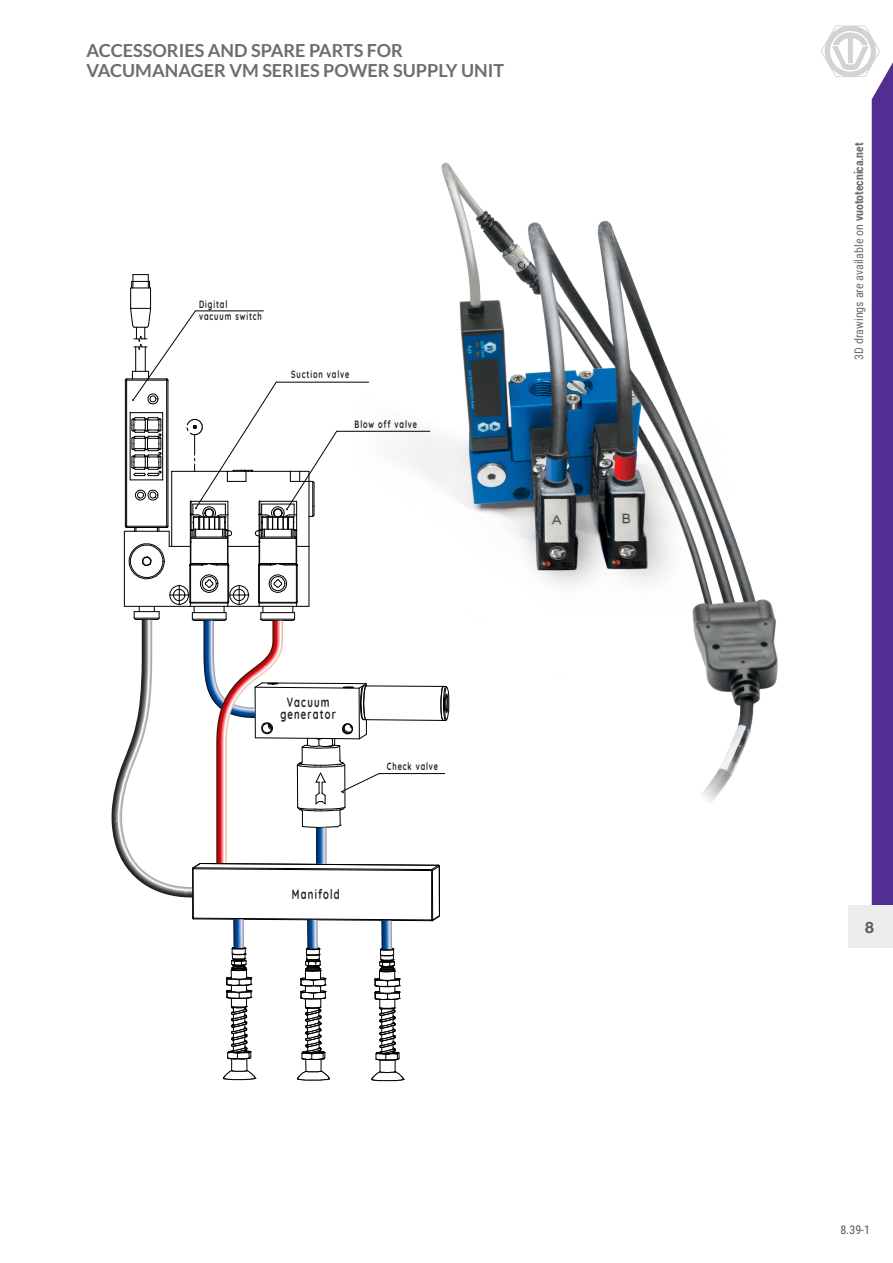
<style>
.page{position:relative;width:893px;height:1263px;background:#fff}
.page>*{position:absolute;margin:0;border:0;box-sizing:border-box;transform-origin:0 0}
.Titolo_prodotto{font:700 18px "Lato";color:#6c6d70}
.t1{font:700 15.75px "Helvetica Neue LT Std";color:#57585a}
.t2{font:700 13.5px/12px "Quicksand";letter-spacing:.125em;color:#231f20;text-align:center;scale:.7 1}
.t3{font:12px "Roboto Condensed";color:#6c6d70}
.t4{font:12px "Roboto Condensed";color:#57585a}
.t5{font:700 10.5px/12px "Quicksand";letter-spacing:.125em;color:#231f20;scale:.7 1}
.s1{font-weight:700}
</style>
<div class="page">
<div style="left:848px;top:905px;width:45px;height:42px;background:#ececee"></div>
<svg style="left:821px;top:25px;width:72px;height:880px"></svg>
<svg style="left:112px;top:274px;width:328px;height:807px"></svg>
<img style="left:189px;top:143px;width:655px;height:694px">
<div style="left:576px;top:727px;width:204px;height:204px;background:#fff;border-radius:50%"></div>
<p class="Titolo_prodotto" style="left:87px;top:40px;width:318px">ACCESSORIES AND SPARE PARTS FOR</p>
<p class="Titolo_prodotto" style="left:87px;top:60px;width:419px">VACUMANAGER VM SERIES POWER SUPPLY UNIT</p>
<p class="t5" style="left:199px;top:298px;width:91px">Digital vacuum switch</p>
<p class="t5" style="left:291px;top:368px;width:84px">Suction valve</p>
<p class="t5" style="left:355px;top:417px;width:91px">Blow off valve</p>
<p class="t2" style="left:280px;top:695px;width:81px">Vacuum generator</p>
<p class="t2" style="left:292px;top:887px;width:70px">Manifold</p>
<p class="t5" style="left:387px;top:759px;width:75px">Check valve</p>
<p class="t3" style="left:850px;top:360px;width:219px;rotate:-90deg">3D drawings are available on <span class="s1">vuototecnica.net</span></p>
<p class="t1" style="left:865px;top:918px;width:10px">8</p>
<p class="t4" style="left:840px;top:1221px;width:31px">8.39-1</p>
</div>
